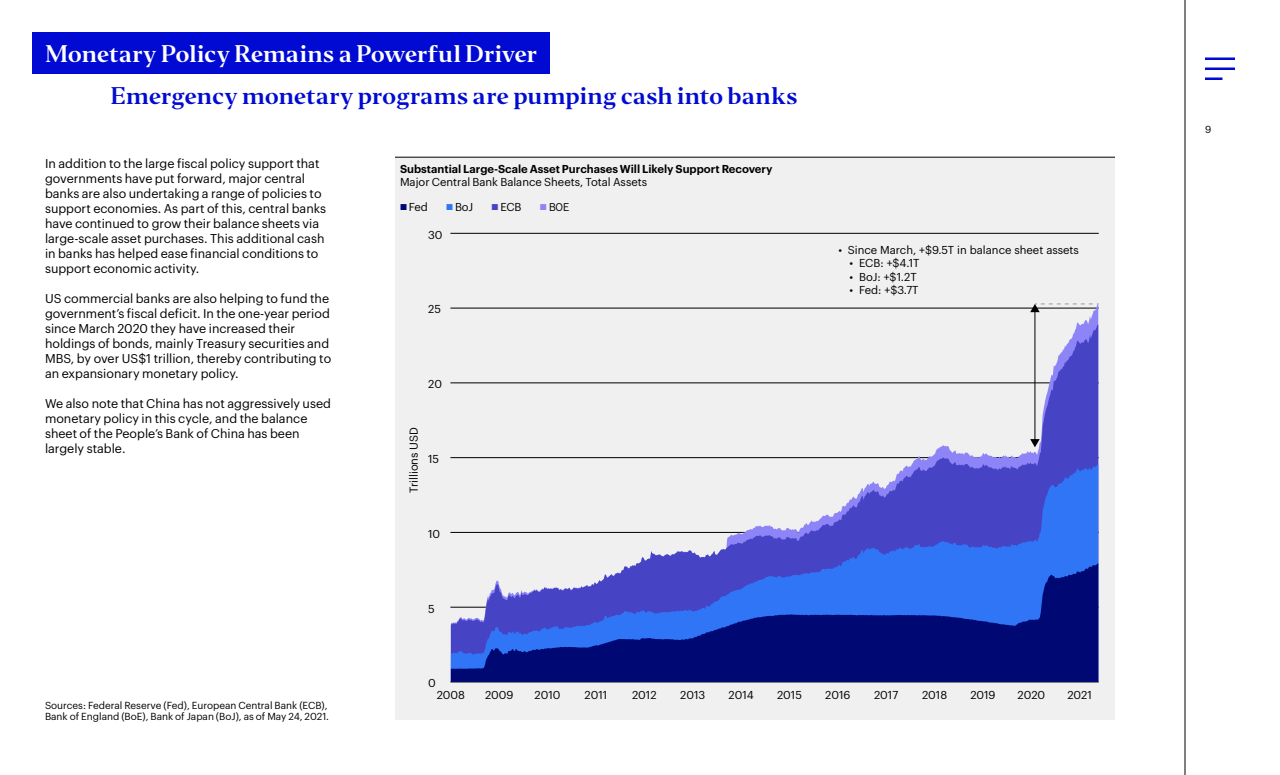
<style>
.page{position:relative;width:1280px;height:775px;background:#fff}
.page>*{position:absolute;margin:0;border:0;box-sizing:border-box;transform-origin:0 0}
.t1{font:22.5px "Invesco Editor";letter-spacing:-.005em;color:#000ad2}
.t2{font:22.5px "Invesco Editor";letter-spacing:-.01em;color:#fff}
.t3{font:12.5px/15px "Graphik";color:#000}
.t4{font:11.25px "Graphik";color:#000}
.t5{font:600 11.25px "Graphik";color:#000}
.t6{font:300 11.25px "Invesco Interstate";color:#000}
.t7{font:10px/11.2px "Graphik";color:#000}
.s1{font-family:"Invesco Interstate";font-weight:300;color:#000973}
.s2{font-family:"Invesco Interstate";font-weight:300;color:#3075f6}
.s3{font-family:"Invesco Interstate";font-weight:300;color:#4644c5}
.s4{color:#8d84f7}
</style>
<div class="page">
<div style="left:395px;top:158px;width:720px;height:562px;background:#f0f0f0"></div>
<hr style="left:1205px;top:58px;width:30px;height:2px;background:#000ad2">
<hr style="left:1205px;top:68px;width:30px;height:2px;background:#000ad2">
<svg style="left:1205px;top:78px;width:17px;height:2px"></svg>
<hr style="left:1185px;top:0;width:1px;height:775px;background:#000">
<div style="left:32px;top:32px;width:518px;height:42px;background:#000ad2"></div>
<hr style="left:450px;top:682px;width:649px;height:1px;background:#000">
<hr style="left:450px;top:607px;width:649px;height:1px;background:#000">
<hr style="left:450px;top:532px;width:649px;height:1px;background:#000">
<hr style="left:450px;top:457px;width:649px;height:1px;background:#000">
<hr style="left:450px;top:383px;width:649px;height:1px;background:#000">
<hr style="left:450px;top:308px;width:649px;height:1px;background:#000">
<hr style="left:450px;top:233px;width:649px;height:1px;background:#000">
<svg style="left:451px;top:304px;width:647px;height:21px"></svg>
<svg style="left:451px;top:325px;width:647px;height:139px"></svg>
<svg style="left:451px;top:464px;width:647px;height:99px"></svg>
<svg style="left:451px;top:563px;width:647px;height:119px"></svg>
<hr style="left:395px;top:157px;width:720px;height:1px;background:#000">
<h1 class="t2" style="left:45px;top:39px;width:494px">Monetary Policy Remains a Powerful Driver</h1>
<h1 class="t1" style="left:111px;top:81px;width:689px">Emergency monetary programs are pumping cash into banks</h1>
<p class="t3" style="left:45px;top:154px;width:283px">In addition to the large fiscal policy support that governments have put forward, major central banks are also undertaking a range of policies to support economies. As part of this, central banks have continued to grow their balance sheets via large-scale asset purchases. This additional cash in banks has helped ease financial conditions to support economic activity.</p>
<p class="t3" style="left:45px;top:289px;width:288px">US commercial banks are also helping to fund the government’s fiscal deficit. In the one-year period since March 2020 they have increased their holdings of bonds, mainly Treasury securities and MBS, by over US$1 trillion, thereby contributing to an expansionary monetary policy.</p>
<p class="t3" style="left:45px;top:394px;width:288px">We also note that China has not aggressively used monetary policy in this cycle, and the balance sheet of the People’s Bank of China has been largely stable.</p>
<p class="t5" style="left:400px;top:160px;width:374px">Substantial Large-Scale Asset Purchases Will Likely Support Recovery</p>
<p class="t4" style="left:400px;top:174px;width:249px">Major Central Bank Balance Sheets, Total Assets</p>
<p class="t4" style="left:400px;top:199px;width:29px"><span class="s1">•</span> Fed</p>
<p class="t4" style="left:446px;top:199px;width:29px"><span class="s2">•</span> BoJ</p>
<p class="t4" style="left:492px;top:199px;width:32px"><span class="s3">•</span> ECB</p>
<p class="t6" style="left:540px;top:200px;width:31px"><span class="s4">•</span> BOE</p>
<p class="t4" style="left:428px;top:226px;width:16px">30</p>
<p class="t4" style="left:428px;top:301px;width:14px">25</p>
<p class="t4" style="left:428px;top:376px;width:15px">20</p>
<p class="t4" style="left:405px;top:493px;width:68px;rotate:-90deg">Trillions USD</p>
<p class="t4" style="left:428px;top:450px;width:13px">15</p>
<p class="t4" style="left:428px;top:525px;width:14px">10</p>
<p class="t4" style="left:428px;top:600px;width:8px">5</p>
<p class="t4" style="left:428px;top:675px;width:9px">0</p>
<p class="t4" style="left:838px;top:241px;width:242px">• Since March, +$9.5T in balance sheet assets</p>
<p class="t4" style="left:850px;top:255px;width:71px">• ECB: +$4.1T</p>
<p class="t4" style="left:850px;top:268px;width:69px">• BoJ: +$1.2T</p>
<p class="t4" style="left:850px;top:282px;width:70px">• Fed: +$3.7T</p>
<p class="t7" style="left:45px;top:699px;width:286px">Sources: Federal Reserve (Fed), European Central Bank (ECB),<br>Bank of England (BoE), Bank of Japan (BoJ), as of May 24, 2021.</p>
<p class="t4" style="left:437px;top:687px;width:30px">2008</p>
<p class="t4" style="left:485px;top:687px;width:30px">2009</p>
<p class="t4" style="left:535px;top:687px;width:27px">2010</p>
<p class="t4" style="left:585px;top:687px;width:24px">2011</p>
<p class="t4" style="left:632px;top:687px;width:26px">2012</p>
<p class="t4" style="left:680px;top:687px;width:27px">2013</p>
<p class="t4" style="left:729px;top:687px;width:27px">2014</p>
<p class="t4" style="left:777px;top:687px;width:26px">2015</p>
<p class="t4" style="left:825px;top:687px;width:27px">2016</p>
<p class="t4" style="left:874px;top:687px;width:26px">2017</p>
<p class="t4" style="left:922px;top:687px;width:27px">2018</p>
<p class="t4" style="left:970px;top:687px;width:27px">2019</p>
<p class="t4" style="left:1018px;top:687px;width:29px">2020</p>
<p class="t4" style="left:1067px;top:687px;width:26px">2021</p>
<p class="t7" style="left:1205px;top:122px;width:8px">9</p>
</div>
